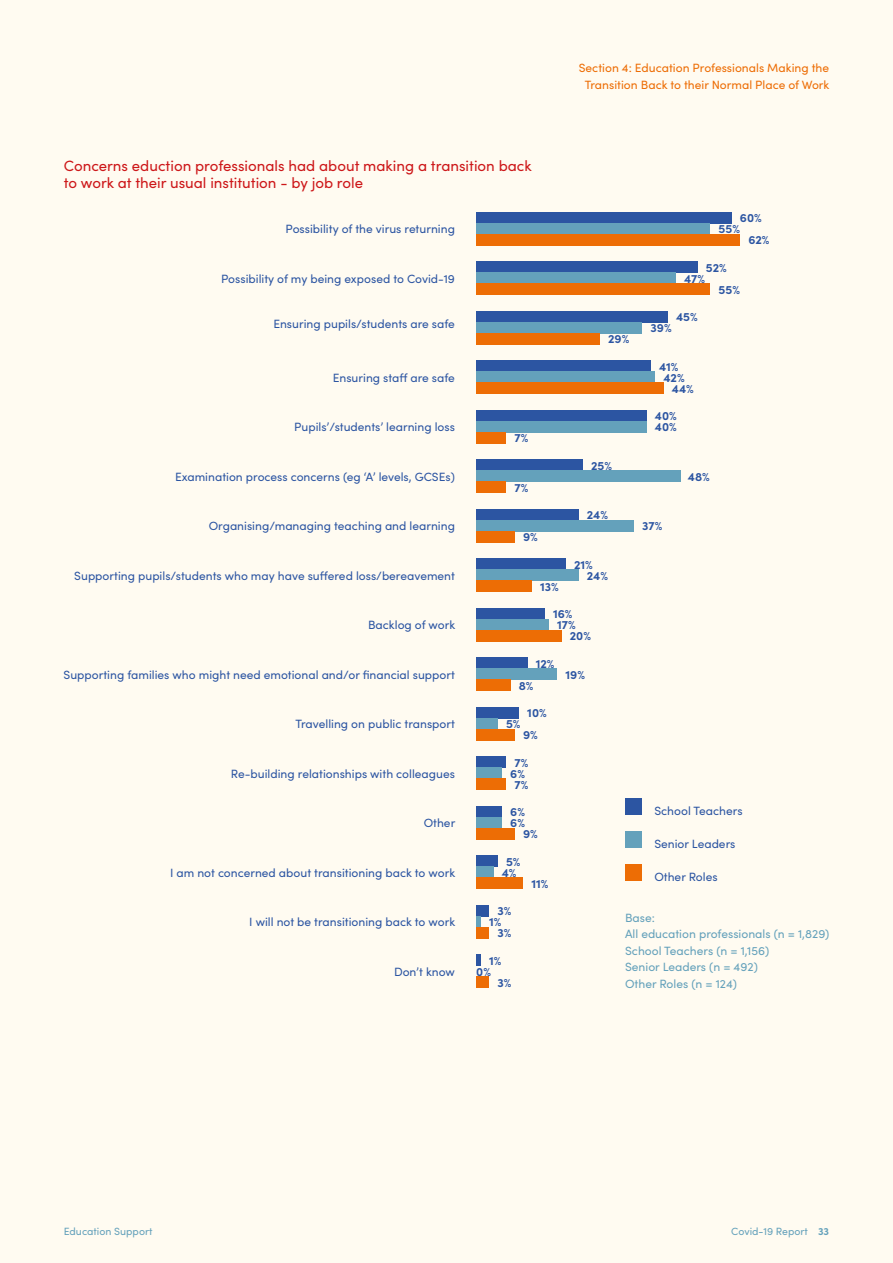
<style>
.page{position:relative;width:893px;height:1263px;background:#fffbf1}
.page>*{position:absolute;margin:0;border:0;box-sizing:border-box;transform-origin:0 0}
.t1{font:15px/16.5px "Sofia Pro";color:#cd1719}
.t2{font:12px "Sofia Pro";color:#2c55a2}
.t3{font:700 12px "Sofia Pro";color:#2c55a2}
.t4{font:12px "Sofia Pro";color:#64a1bb}
.t5{font:12px/16.5px "Sofia Pro";color:#ed6d05;text-align:center}
.t6{font:10.5px "Sofia Pro";color:#64a1bb}
.s1{font-weight:700}
</style>
<div class="page">
<div style="left:476px;top:212px;width:255px;height:11px;background:#2c55a2"></div>
<div style="left:476px;top:262px;width:221px;height:11px;background:#2c55a2"></div>
<div style="left:476px;top:311px;width:192px;height:11px;background:#2c55a2"></div>
<div style="left:476px;top:361px;width:175px;height:11px;background:#2c55a2"></div>
<div style="left:476px;top:410px;width:170px;height:11px;background:#2c55a2"></div>
<div style="left:476px;top:460px;width:107px;height:11px;background:#2c55a2"></div>
<div style="left:476px;top:509px;width:102px;height:11px;background:#2c55a2"></div>
<div style="left:476px;top:559px;width:90px;height:11px;background:#2c55a2"></div>
<div style="left:476px;top:608px;width:68px;height:11px;background:#2c55a2"></div>
<div style="left:476px;top:658px;width:51px;height:11px;background:#2c55a2"></div>
<div style="left:476px;top:707px;width:43px;height:11px;background:#2c55a2"></div>
<div style="left:476px;top:757px;width:30px;height:11px;background:#2c55a2"></div>
<div style="left:476px;top:806px;width:26px;height:11px;background:#2c55a2"></div>
<div style="left:476px;top:856px;width:21px;height:11px;background:#2c55a2"></div>
<div style="left:476px;top:905px;width:13px;height:11px;background:#2c55a2"></div>
<div style="left:476px;top:955px;width:5px;height:11px;background:#2c55a2"></div>
<div style="left:476px;top:223px;width:234px;height:11px;background:#64a1bb"></div>
<div style="left:476px;top:273px;width:200px;height:11px;background:#64a1bb"></div>
<div style="left:476px;top:322px;width:166px;height:11px;background:#64a1bb"></div>
<div style="left:476px;top:372px;width:179px;height:11px;background:#64a1bb"></div>
<div style="left:476px;top:421px;width:170px;height:11px;background:#64a1bb"></div>
<div style="left:476px;top:471px;width:204px;height:11px;background:#64a1bb"></div>
<div style="left:476px;top:520px;width:158px;height:11px;background:#64a1bb"></div>
<div style="left:476px;top:570px;width:102px;height:11px;background:#64a1bb"></div>
<div style="left:476px;top:619px;width:73px;height:11px;background:#64a1bb"></div>
<div style="left:476px;top:669px;width:81px;height:11px;background:#64a1bb"></div>
<div style="left:476px;top:718px;width:21px;height:11px;background:#64a1bb"></div>
<div style="left:476px;top:768px;width:26px;height:11px;background:#64a1bb"></div>
<div style="left:476px;top:817px;width:26px;height:11px;background:#64a1bb"></div>
<div style="left:476px;top:867px;width:17px;height:11px;background:#64a1bb"></div>
<div style="left:476px;top:916px;width:5px;height:11px;background:#64a1bb"></div>
<div style="left:476px;top:234px;width:264px;height:11px;background:#ed6d05"></div>
<div style="left:476px;top:284px;width:234px;height:11px;background:#ed6d05"></div>
<div style="left:476px;top:333px;width:124px;height:11px;background:#ed6d05"></div>
<div style="left:476px;top:383px;width:187px;height:11px;background:#ed6d05"></div>
<div style="left:476px;top:432px;width:30px;height:11px;background:#ed6d05"></div>
<div style="left:476px;top:482px;width:30px;height:11px;background:#ed6d05"></div>
<div style="left:476px;top:531px;width:38px;height:11px;background:#ed6d05"></div>
<div style="left:476px;top:581px;width:55px;height:11px;background:#ed6d05"></div>
<div style="left:476px;top:630px;width:85px;height:11px;background:#ed6d05"></div>
<div style="left:476px;top:680px;width:34px;height:11px;background:#ed6d05"></div>
<div style="left:476px;top:729px;width:38px;height:11px;background:#ed6d05"></div>
<div style="left:476px;top:779px;width:30px;height:11px;background:#ed6d05"></div>
<div style="left:476px;top:828px;width:38px;height:11px;background:#ed6d05"></div>
<div style="left:476px;top:878px;width:47px;height:11px;background:#ed6d05"></div>
<div style="left:476px;top:927px;width:13px;height:11px;background:#ed6d05"></div>
<div style="left:476px;top:977px;width:13px;height:11px;background:#ed6d05"></div>
<div style="left:625px;top:798px;width:17px;height:17px;background:#2c55a2"></div>
<div style="left:625px;top:831px;width:17px;height:17px;background:#64a1bb"></div>
<div style="left:625px;top:864px;width:17px;height:17px;background:#ed6d05"></div>
<p class="t1" style="left:64px;top:157px;width:469px">Concerns eduction professionals had about making a transition back to work at their usual institution - by job role</p>
<p class="t2" style="left:286px;top:220px;width:171px">Possibility of the virus returning</p>
<p class="t2" style="left:221px;top:270px;width:235px">Possibility of my being exposed to Covid-19</p>
<p class="t2" style="left:273px;top:315px;width:183px">Ensuring pupils/students are safe</p>
<p class="t5" style="left:579px;top:59px;width:252px">Section 4: Education Professionals Making the<br>Transition Back to their Normal Place of Work</p>
<p class="t3" style="left:740px;top:209px;width:23px">60%</p>
<p class="t3" style="left:748px;top:231px;width:23px">62%</p>
<p class="t3" style="left:719px;top:220px;width:23px">55%</p>
<p class="t3" style="left:706px;top:258px;width:23px">52%</p>
<p class="t3" style="left:719px;top:280px;width:23px">55%</p>
<p class="t3" style="left:684px;top:269px;width:22px">47%</p>
<p class="t3" style="left:676px;top:308px;width:23px">45%</p>
<p class="t3" style="left:608px;top:330px;width:23px">29%</p>
<p class="t3" style="left:651px;top:319px;width:23px">39%</p>
<p class="t2" style="left:333px;top:369px;width:124px">Ensuring staff are safe</p>
<p class="t2" style="left:294px;top:418px;width:162px">Pupils’/students’ learning loss</p>
<p class="t2" style="left:175px;top:468px;width:281px">Examination process concerns (eg ‘A’ levels, GCSEs)</p>
<p class="t2" style="left:209px;top:517px;width:248px">Organising/managing teaching and learning</p>
<p class="t2" style="left:74px;top:567px;width:382px">Supporting pupils/students who may have suffered loss/bereavement</p>
<p class="t2" style="left:368px;top:616px;width:89px">Backlog of work</p>
<p class="t2" style="left:64px;top:666px;width:393px">Supporting families who might need emotional and/or financial support</p>
<p class="t2" style="left:296px;top:715px;width:161px">Travelling on public transport</p>
<p class="t2" style="left:231px;top:765px;width:226px">Re-building relationships with colleagues</p>
<p class="t2" style="left:424px;top:814px;width:33px">Other</p>
<p class="t2" style="left:170px;top:864px;width:287px">I am not concerned about transitioning back to work</p>
<p class="t2" style="left:249px;top:913px;width:207px">I will not be transitioning back to work</p>
<p class="t2" style="left:394px;top:963px;width:62px">Don’t know</p>
<p class="t3" style="left:514px;top:429px;width:15px">7%</p>
<p class="t3" style="left:514px;top:478px;width:15px">7%</p>
<p class="t3" style="left:523px;top:528px;width:16px">9%</p>
<p class="t3" style="left:591px;top:456px;width:23px">25%</p>
<p class="t3" style="left:587px;top:506px;width:23px">24%</p>
<p class="t3" style="left:574px;top:555px;width:20px">21%</p>
<p class="t3" style="left:587px;top:566px;width:23px">24%</p>
<p class="t3" style="left:540px;top:577px;width:20px">13%</p>
<p class="t3" style="left:553px;top:605px;width:21px">16%</p>
<p class="t3" style="left:557px;top:616px;width:20px">17%</p>
<p class="t3" style="left:570px;top:627px;width:23px">20%</p>
<p class="t3" style="left:536px;top:654px;width:20px">12%</p>
<p class="t3" style="left:519px;top:676px;width:16px">8%</p>
<p class="t3" style="left:527px;top:704px;width:21px">10%</p>
<p class="t3" style="left:506px;top:715px;width:16px">5%</p>
<p class="t3" style="left:523px;top:726px;width:16px">9%</p>
<p class="t3" style="left:514px;top:753px;width:15px">7%</p>
<p class="t3" style="left:514px;top:775px;width:15px">7%</p>
<p class="t3" style="left:510px;top:764px;width:16px">6%</p>
<p class="t3" style="left:510px;top:803px;width:16px">6%</p>
<p class="t3" style="left:510px;top:814px;width:16px">6%</p>
<p class="t3" style="left:523px;top:825px;width:16px">9%</p>
<p class="t3" style="left:506px;top:852px;width:16px">5%</p>
<p class="t3" style="left:502px;top:863px;width:16px">4%</p>
<p class="t3" style="left:531px;top:874px;width:19px">11%</p>
<p class="t3" style="left:497px;top:902px;width:16px">3%</p>
<p class="t3" style="left:489px;top:913px;width:14px">1%</p>
<p class="t3" style="left:489px;top:951px;width:14px">1%</p>
<p class="t3" style="left:476px;top:962px;width:16px">0%</p>
<p class="t3" style="left:497px;top:924px;width:16px">3%</p>
<p class="t3" style="left:497px;top:973px;width:16px">3%</p>
<p class="t3" style="left:566px;top:665px;width:21px">19%</p>
<p class="t3" style="left:659px;top:357px;width:21px">41%</p>
<p class="t3" style="left:663px;top:368px;width:23px">42%</p>
<p class="t3" style="left:672px;top:379px;width:24px">44%</p>
<p class="t3" style="left:655px;top:407px;width:23px">40%</p>
<p class="t3" style="left:655px;top:418px;width:23px">40%</p>
<p class="t3" style="left:642px;top:517px;width:22px">37%</p>
<p class="t3" style="left:688px;top:467px;width:23px">48%</p>
<p class="t2" style="left:654px;top:802px;width:90px">School Teachers</p>
<p class="t2" style="left:654px;top:835px;width:83px">Senior Leaders</p>
<p class="t2" style="left:654px;top:868px;width:65px">Other Roles</p>
<p class="t4" style="left:625px;top:909px;width:31px">Base:</p>
<p class="t4" style="left:625px;top:925px;width:206px">All education professionals (n = 1,829)</p>
<p class="t4" style="left:625px;top:942px;width:146px">School Teachers (n = 1,156)</p>
<p class="t4" style="left:625px;top:958px;width:134px">Senior Leaders (n = 492)</p>
<p class="t4" style="left:625px;top:975px;width:113px">Other Roles (n = 124)</p>
<p class="t6" style="left:64px;top:1224px;width:90px">Education Support</p>
<p class="t6" style="left:731px;top:1224px;width:99px">Covid-19 Report <span class="s1">33</span></p>
</div>
